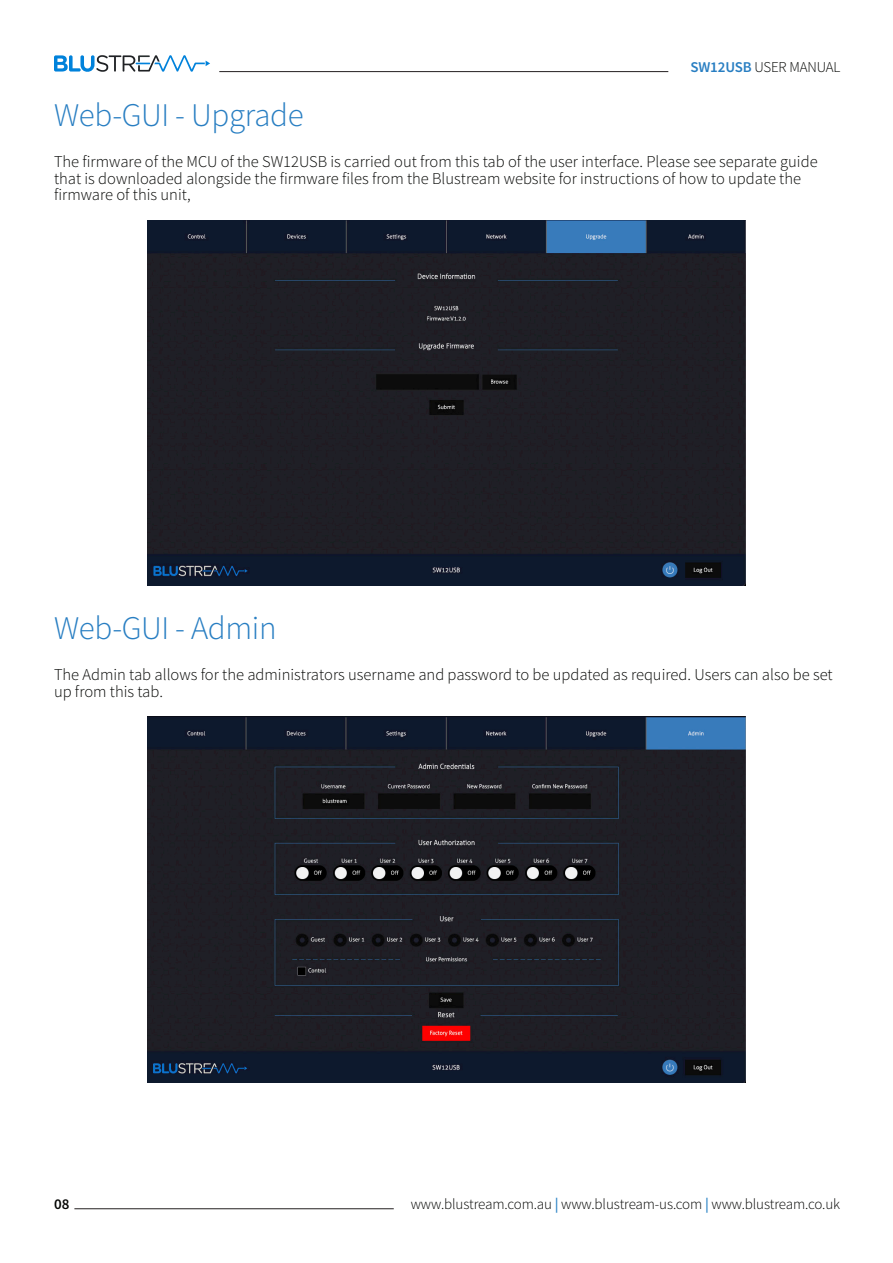
<style>
.page{position:relative;width:893px;height:1263px;background:#fff}
.page>*{position:absolute;margin:0;border:0;box-sizing:border-box;transform-origin:0 0}
.Headline_1{font:300 33px "Source Sans Pro";letter-spacing:-.01em;color:#287ec2}
.Features{font:300 16.5px/16.5px "Source Sans Pro";color:#040503}
.t1{font:300 15px "Source Sans Pro";letter-spacing:-.01em;color:#040503}
.t2{font:600 15px "Source Sans Pro";color:#040503}
.s1{font-weight:600;color:#287ec2}
.s2{font-weight:600;color:#3287c7}
</style>
<div class="page">
<hr style="left:219px;top:71px;width:449px;height:1px;background:#231f20">
<svg style="left:54px;top:55px;width:156px;height:17px"></svg>
<hr style="left:74px;top:1208px;width:320px;height:1px;background:#231f20">
<img style="left:147px;top:220px;width:599px;height:365px">
<img style="left:147px;top:717px;width:599px;height:365px">
<p class="t1" style="left:690px;top:58px;width:151px"><span class="s1">SW12USB</span> USER MANUAL</p>
<p class="Headline_1" style="left:54px;top:95px;width:251px">Web-GUI - Upgrade</p>
<p class="Features" style="left:54px;top:154px;width:765px">The firmware of the MCU of the SW12USB is carried out from this tab of the user interface. Please see separate guide that is downloaded alongside the firmware files from the Blustream website for instructions of how to update the firmware of this unit,</p>
<p class="Headline_1" style="left:54px;top:608px;width:224px">Web-GUI - Admin</p>
<p class="Features" style="left:54px;top:667px;width:780px">The Admin tab allows for the administrators username and password to be updated as required. Users can also be set up from this tab.</p>
<p class="t2" style="left:54px;top:1194px;width:17px">08</p>
<p class="t1" style="left:411px;top:1195px;width:431px">www.blustream.com.au <span class="s2">|</span> www.blustream-us.com <span class="s2">|</span> www.blustream.co.uk</p>
</div>
